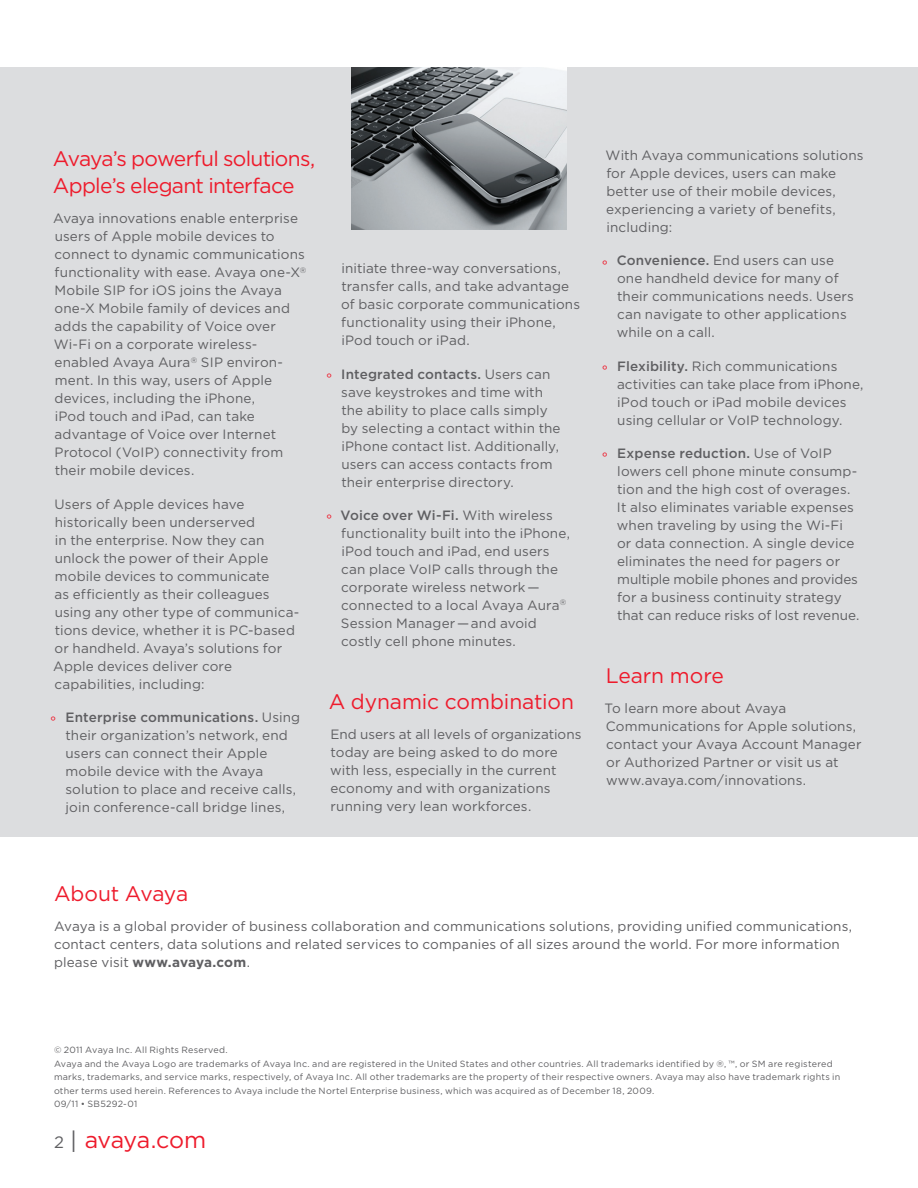
<style>
.page{position:relative;width:918px;height:1188px;background:#fff}
.page>*{position:absolute;margin:0;border:0;box-sizing:border-box;transform-origin:0 0}
.page_number{font:23.25px "Gotham";letter-spacing:-.015em;color:#ee1b2c}
.Body_Header{font:21px/27px "Gotham";letter-spacing:-.03em;color:#ee1b2c}
.Body_Header-2{font:21px "Gotham";letter-spacing:-.005em;color:#ee1b2c}
.Body_Header-3{font:21px "Gotham";letter-spacing:-.01em;color:#ee1b2c}
.Body_Header-4{font:21px "Gotham";color:#ee1b2c}
.Body_copy_2{font:13.5px/18px "Gotham";letter-spacing:.01em;color:#5f5f62}
.Bullet_copy{font:13.5px/18px "Gotham";letter-spacing:.01em;color:#5f5f62}
.Legal{font:9px/13.5px "Gotham";letter-spacing:.025em;color:#5f5f62}
.s1{color:#ee1b2c}
.s2{font-weight:500}
.s3{font-weight:700}
.s4{font-size:16.5px;color:#5f5f62}
.s5{color:#5f5f62}
</style>
<div class="page">
<div style="left:0;top:68px;width:918px;height:769px;background:#dcdddf"></div>
<img style="left:351px;top:68px;width:216px;height:162px">
<p class="Body_Header" style="left:53px;top:145px;width:264px">Avaya’s powerful solutions,<br>Apple’s elegant interface</p>
<p class="Body_copy_2" style="left:53px;top:209px;width:255px">Avaya innovations enable enterprise users of Apple mobile devices to connect to dynamic communications functionality with ease. Avaya one-X<sup>®<br></sup>Mobile SIP for iOS joins the Avaya one-X Mobile family of devices and adds the capability of Voice over<br>Wi-Fi on a corporate wireless&shy;enabled Avaya Aura<sup>®</sup> SIP environ&shy;ment. In this way, users of Apple devices, including the iPhone,<br>iPod touch and iPad, can take advantage of Voice over Internet<br>Protocol (VoIP) connectivity from their mobile devices.</p>
<p class="Body_copy_2" style="left:53px;top:495px;width:248px">Users of Apple devices have historically been underserved<br>in the enterprise. Now they can unlock the power of their Apple mobile devices to communicate<br>as efficiently as their colleagues using any other type of communica&shy;tions device, whether it is PC-based or handheld. Avaya’s solutions for<br>Apple devices deliver core capabilities, including:</p>
<p class="Bullet_copy" style="left:65px;top:708px;width:236px;text-indent:-15px"><span class="s1">°</span> <span class="s2">Enterprise communications.</span> Using their organization’s network, end users can connect their Apple mobile device with the Avaya solution to place and receive calls, join conference-call bridge lines,</p>
<p class="Bullet_copy" style="left:341px;top:259px;width:240px">initiate three-way conversations, transfer calls, and take advantage of basic corporate communications functionality using their iPhone, iPod touch or iPad.</p>
<p class="Bullet_copy" style="left:341px;top:365px;width:221px;text-indent:-15px"><span class="s1">°</span> <span class="s2">Integrated contacts.</span> Users can save keystrokes and time with the ability to place calls simply by selecting a contact within the iPhone contact list. Additionally, users can access contacts from their enterprise directory.</p>
<p class="Bullet_copy" style="left:341px;top:506px;width:231px;text-indent:-15px"><span class="s1">°</span> <span class="s2">Voice over Wi-Fi.</span> With wireless functionality built into the iPhone, iPod touch and iPad, end users can place VoIP calls through the corporate wireless network— connected to a local Avaya Aura<sup>®<br></sup>Session Manager—and avoid costly cell phone minutes.</p>
<p class="Body_Header-2" style="left:329px;top:690px;width:247px">A dynamic combination</p>
<p class="Body_copy_2" style="left:330px;top:725px;width:253px">End users at all levels of organizations today are being asked to do more with less, especially in the current economy and with organizations running very lean workforces.</p>
<p class="Body_copy_2" style="left:606px;top:146px;width:259px">With Avaya communications solutions for Apple devices, users can make better use of their mobile devices, experiencing a variety of benefits, including:</p>
<p class="Bullet_copy" style="left:617px;top:251px;width:239px;text-indent:-15px"><span class="s1">°</span> <span class="s2">Convenience.</span> End users can use one handheld device for many of their communications needs. Users can navigate to other applications while on a call.</p>
<p class="Bullet_copy" style="left:617px;top:357px;width:248px;text-indent:-15px"><span class="s1">°</span> <span class="s2">Flexibility.</span> Rich communications activities can take place from iPhone, iPod touch or iPad mobile devices using cellular or VoIP technology.</p>
<p class="Bullet_copy" style="left:617px;top:444px;width:244px;text-indent:-15px"><span class="s1">°</span> <span class="s2">Expense reduction.</span> Use of VoIP lowers cell phone minute consump&shy;tion and the high cost of overages.<br>It also eliminates variable expenses when traveling by using the Wi-Fi or data connection. A single device eliminates the need for pagers or multiple mobile phones and provides for a business continuity strategy that can reduce risks of lost revenue.</p>
<p class="Body_Header-4" style="left:606px;top:664px;width:120px">Learn more</p>
<p class="Body_copy_2" style="left:605px;top:699px;width:258px">To learn more about Avaya<br>Communications for Apple solutions, contact your Avaya Account Manager or Authorized Partner or visit us at www.avaya.com/innovations.</p>
<p class="Body_Header-3" style="left:54px;top:882px;width:136px">About Avaya</p>
<p class="Body_copy_2" style="left:54px;top:917px;width:800px">Avaya is a global provider of business collaboration and communications solutions, providing unified communications, contact centers, data solutions and related services to companies of all sizes around the world. For more information please visit <span class="s3">www.avaya.com</span>.</p>
<p class="Legal" style="left:54px;top:1043px;width:175px">© 2011 Avaya Inc. All Rights Reserved.</p>
<p class="Legal" style="left:54px;top:1056px;width:788px">Avaya and the Avaya Logo are trademarks of Avaya Inc. and are registered in the United States and other countries. All trademarks identified by ®, ™, or SM are registered marks, trademarks, and service marks, respectively, of Avaya Inc. All other trademarks are the property of their respective owners. Avaya may also have trademark rights in other terms used herein. References to Avaya include the Nortel Enterprise business, which was acquired as of December 18, 2009.</p>
<p class="Legal" style="left:54px;top:1097px;width:85px">09/11 • SB5292-01</p>
<p class="page_number" style="left:54px;top:1126px;width:154px"><span class="s4">2</span> <span class="s5">|</span> avaya.com</p>
</div>
